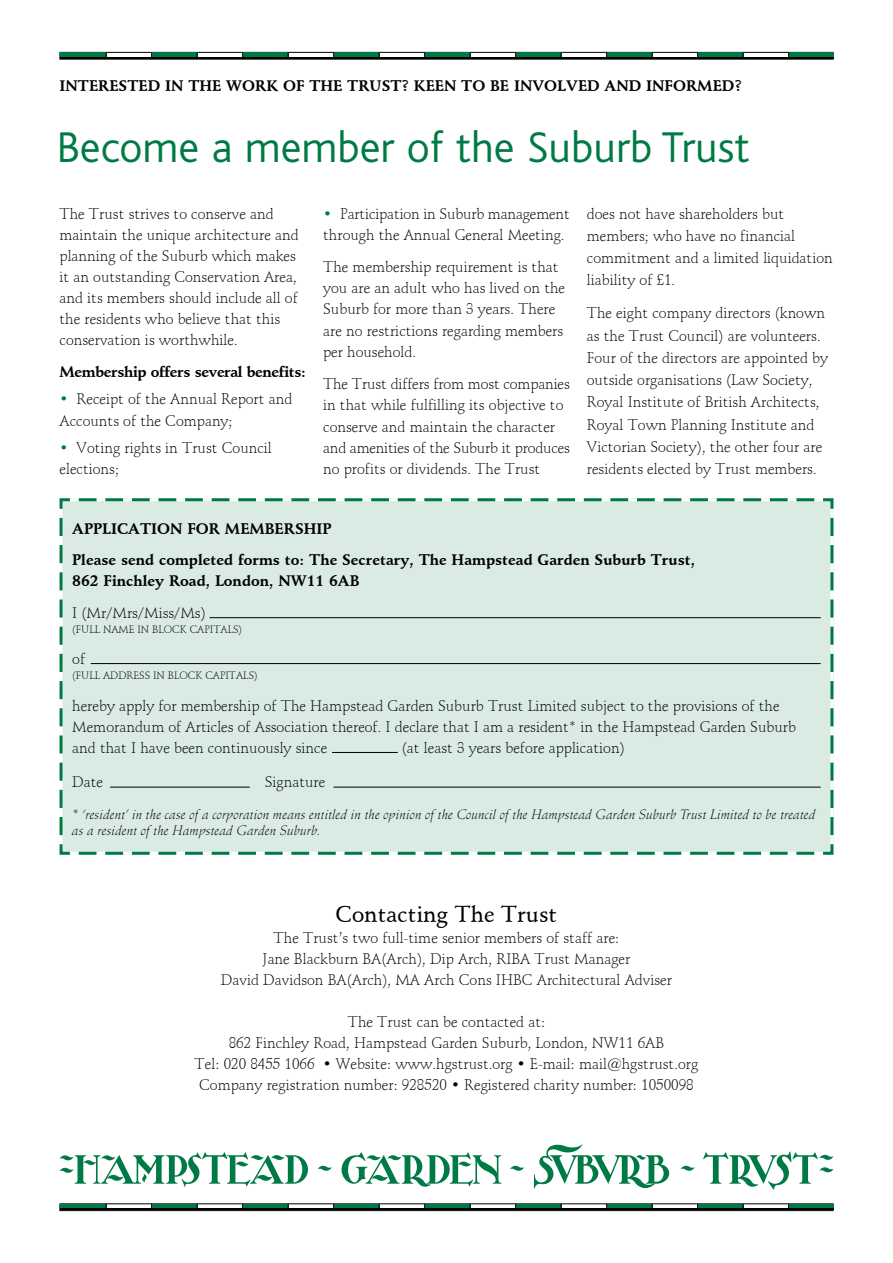
<style>
.page{position:relative;width:893px;height:1263px;background:#fff}
.page>*{position:absolute;margin:0;border:0;box-sizing:border-box;transform-origin:0 0}
.t1{font:300 45px "Bliss";color:#007a45}
.t2{font:22.5px "Schneidler BT Medium";color:#000}
.t3{font:15px/21.3px "Schneidler BT Light";color:#000}
.t4{font:15px/31.5px "Schneidler BT Bold";color:#000}
.t5{font:15px "Schneidler BT Bold";letter-spacing:-.025em;color:#000}
.t6{font:italic 300 13.5px/16.5px "Schneidler BT";color:#000}
.t7{font:10.5px "Schneidler BT Light";color:#000}
.s1{color:#007a45}
</style>
<div class="page">
<div style="left:60px;top:1203px;width:773px;height:8px;border:1px solid #000"></div>
<div style="left:60px;top:52px;width:773px;height:8px;border:1px solid #000"></div>
<div style="left:60px;top:52px;width:46px;height:6px;background:#007a45"></div>
<div style="left:152px;top:52px;width:45px;height:6px;background:#007a45"></div>
<div style="left:243px;top:52px;width:45px;height:6px;background:#007a45"></div>
<div style="left:334px;top:52px;width:45px;height:6px;background:#007a45"></div>
<div style="left:425px;top:52px;width:45px;height:6px;background:#007a45"></div>
<div style="left:516px;top:52px;width:45px;height:6px;background:#007a45"></div>
<div style="left:607px;top:52px;width:45px;height:6px;background:#007a45"></div>
<div style="left:698px;top:52px;width:45px;height:6px;background:#007a45"></div>
<div style="left:789px;top:52px;width:44px;height:6px;background:#007a45"></div>
<hr style="left:60px;top:57px;width:773px;height:2px;background:#000">
<div style="left:60px;top:1204px;width:46px;height:6px;background:#007a45"></div>
<div style="left:152px;top:1204px;width:45px;height:6px;background:#007a45"></div>
<div style="left:243px;top:1204px;width:45px;height:6px;background:#007a45"></div>
<div style="left:334px;top:1204px;width:45px;height:6px;background:#007a45"></div>
<div style="left:425px;top:1204px;width:45px;height:6px;background:#007a45"></div>
<div style="left:516px;top:1204px;width:45px;height:6px;background:#007a45"></div>
<div style="left:607px;top:1204px;width:45px;height:6px;background:#007a45"></div>
<div style="left:698px;top:1204px;width:45px;height:6px;background:#007a45"></div>
<div style="left:789px;top:1204px;width:44px;height:6px;background:#007a45"></div>
<hr style="left:60px;top:1208px;width:773px;height:2px;background:#000">
<svg style="left:510px;top:1166px;width:14px;height:5px"></svg>
<svg style="left:681px;top:1166px;width:14px;height:5px"></svg>
<svg style="left:318px;top:1166px;width:14px;height:5px"></svg>
<svg style="left:60px;top:1152px;width:248px;height:35px"></svg>
<svg style="left:342px;top:1152px;width:159px;height:35px"></svg>
<svg style="left:534px;top:1144px;width:135px;height:44px"></svg>
<svg style="left:703px;top:1152px;width:130px;height:38px"></svg>
<div style="left:59px;top:498px;width:775px;height:357px;background:#d9ebe3"></div>
<hr style="left:210px;top:617px;width:611px;height:1px;background:#000">
<hr style="left:91px;top:663px;width:730px;height:1px;background:#000">
<hr style="left:332px;top:752px;width:66px;height:1px;background:#000">
<hr style="left:110px;top:787px;width:140px;height:1px;background:#000">
<hr style="left:333px;top:787px;width:488px;height:1px;background:#000">
<p class="t4" style="left:60px;top:70px;width:684px">INTERESTED IN THE WORK OF THE TRUST? KEEN TO BE INVOLVED AND INFORMED?</p>
<h1 class="t1" style="left:56px;top:123px;width:695px">Become a member of the Suburb Trust</h1>
<p class="t3" style="left:60px;top:203px;width:241px">The Trust strives to conserve and maintain the unique architecture and planning of the Suburb which makes it an outstanding Conservation Area, and its members should include all of the residents who believe that this conservation is worthwhile.</p>
<p class="t5" style="left:60px;top:362px;width:248px">Membership offers several benefits:</p>
<p class="t3" style="left:60px;top:389px;width:234px"><span class="s1">•</span> Receipt of the Annual Report and<br>Accounts of the Company;</p>
<p class="t3" style="left:60px;top:437px;width:214px"><span class="s1">•</span> Voting rights in Trust Council elections;</p>
<p class="t3" style="left:323px;top:203px;width:248px"><span class="s1">•</span> Participation in Suburb management through the Annual General Meeting.</p>
<p class="t3" style="left:323px;top:256px;width:243px">The membership requirement is that you are an adult who has lived on the<br>Suburb for more than 3 years. There are no restrictions regarding members per household.</p>
<p class="t3" style="left:323px;top:373px;width:248px">The Trust differs from most companies in that while fulfilling its objective to conserve and maintain the character and amenities of the Suburb it produces no profits or dividends. The Trust</p>
<p class="t3" style="left:587px;top:202px;width:247px;line-height:22.2px">does not have shareholders but members; who have no financial commitment and a limited liquidation liability of £1.</p>
<p class="t3" style="left:587px;top:302px;width:243px;line-height:22.4px">The eight company directors (known as the Trust Council) are volunteers.<br>Four of the directors are appointed by outside organisations (Law Society, Royal Institute of British Architects, Royal Town Planning Institute and Victorian Society), the other four are residents elected by Trust members.</p>
<p class="t4" style="left:72px;top:513px;width:624px">APPLICATION FOR MEMBERSHIP<br>Please send completed forms to: The Secretary, The Hampstead Garden Suburb Trust,</p>
<p class="t4" style="left:72px;top:565px;width:289px">862 Finchley Road, London, NW11 6AB</p>
<p class="t3" style="left:72px;top:602px;width:135px">I (Mr/Mrs/Miss/Ms)</p>
<p class="t7" style="left:72px;top:622px;width:171px">(FULL NAME IN BLOCK CAPITALS)</p>
<p class="t3" style="left:72px;top:648px;width:14px">of</p>
<p class="t7" style="left:72px;top:669px;width:187px">(FULL ADDRESS IN BLOCK CAPITALS)</p>
<p class="t3" style="left:72px;top:695px;width:725px">hereby apply for membership of The Hampstead Garden Suburb Trust Limited subject to the provisions of the<br>Memorandum of Articles of Association thereof. I declare that I am a resident* in the Hampstead Garden Suburb and that I have been continuously since</p>
<p class="t3" style="left:402px;top:737px;width:225px">(at least 3 years before application)</p>
<p class="t3" style="left:72px;top:771px;width:32px">Date</p>
<p class="t3" style="left:265px;top:771px;width:62px">Signature</p>
<p class="t6" style="left:72px;top:806px;width:745px">* ‘resident’ in the case of a corporation means entitled in the opinion of the Council of the Hampstead Garden Suburb Trust Limited to be treated as a resident of the Hampstead Garden Suburb.</p>
<h2 class="t2" style="left:336px;top:900px;width:223px">Contacting The Trust</h2>
<p class="t3" style="left:221px;top:927px;width:453px;text-align:center">The Trust’s two full-time senior members of staff are:<br>Jane Blackburn BA(Arch), Dip Arch, RIBA Trust Manager<br>David Davidson BA(Arch), MA Arch Cons IHBC Architectural Adviser</p>
<p class="t3" style="left:195px;top:1011px;width:505px;text-align:center">The Trust can be contacted at:<br>862 Finchley Road, Hampstead Garden Suburb, London, NW11 6AB<br>Tel: 020 8455 1066 • Website: www.hgstrust.org • E-mail: mail@hgstrust.org Company registration number: 928520 • Registered charity number: 1050098</p>
</div>
